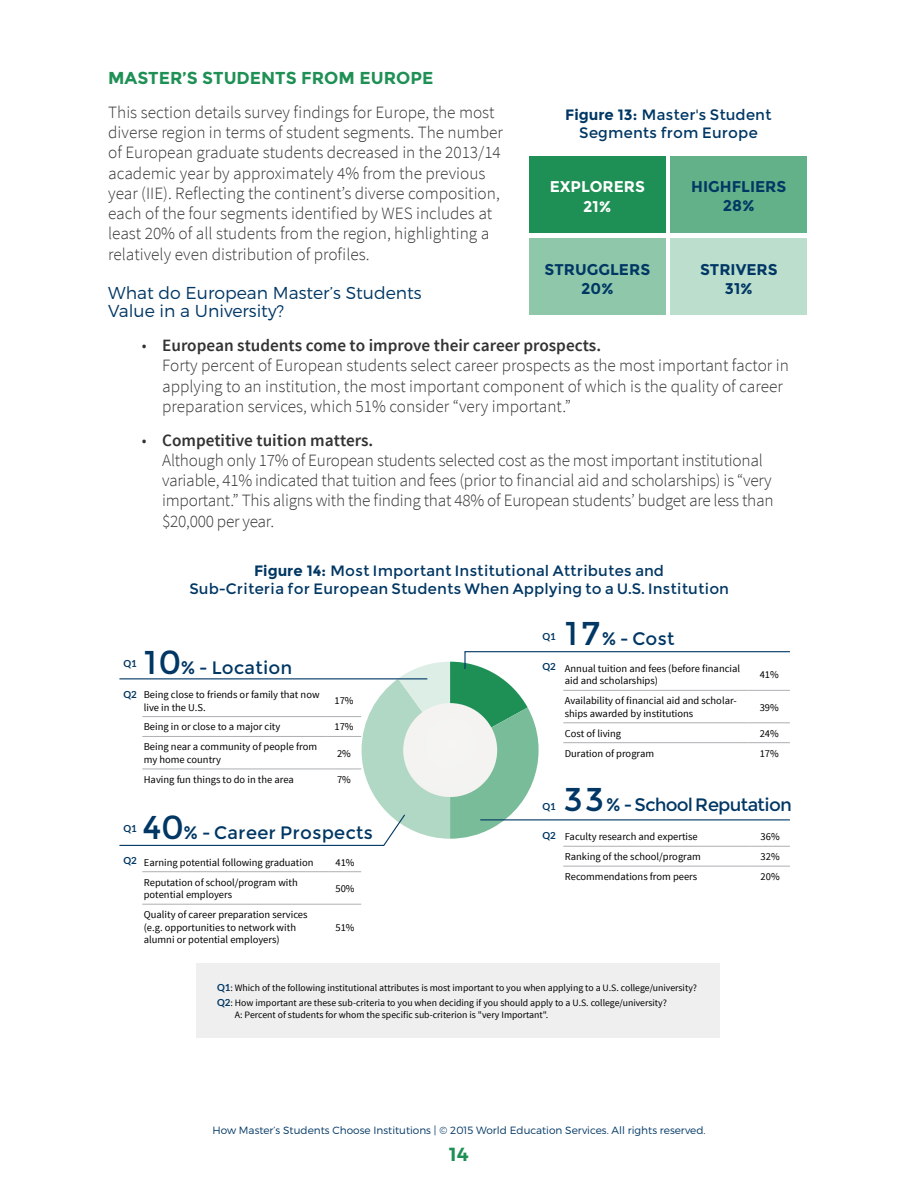
<style>
.page{position:relative;width:918px;height:1188px;background:#fff}
.page>*{position:absolute;margin:0;border:0;box-sizing:border-box;transform-origin:0 0}
.t1{font:247.95px "Chartwell Pies";color:#1f9055}
.t2{font:600 18.9px "Montserrat";color:#1f9055}
.t3{font:18px "Montserrat";color:#003764}
.t4{font:18px "Montserrat";letter-spacing:-.05em;color:#003764}
.t5{font:300 17.25px/20.2px "Source Sans Pro";color:#333}
.t6{font:300 17.25px/18.8px "Montserrat";color:#003764}
.t7{font:700 17.25px "Montserrat";color:#1f9055}
.t8{font:700 15.6px/19.4px "Montserrat";color:#003764;text-align:center}
.t9{font:700 15.6px/19.4px "Montserrat";color:#fff;text-align:center}
.t10{font:15px/18px "Montserrat";color:#003764;text-align:center}
.t11{font:10.5px/12.6px "Source Sans Pro";color:#000}
.t12{font:300 10.5px "Montserrat";color:#003764}
.t13{font:9.75px/14.7px "Source Sans Pro";color:#000}
.t14{font:700 9.75px "Lato";color:#003764}
.s1{font-weight:600}
.s2{font-weight:700}
.s3{font-size:33px}
.s4{color:#79bc99}
.s5{color:#b1d8c4}
.s6{color:#ddeee6}
.s7{color:#fff}
.s8{font-family:"Lato";font-weight:700;color:#003764}
</style>
<div class="page">
<div style="left:529px;top:156px;width:137px;height:77px;background:#1f9055"></div>
<div style="left:529px;top:238px;width:137px;height:77px;background:#8fc7aa"></div>
<div style="left:671px;top:156px;width:136px;height:77px;background:#62b188"></div>
<div style="left:671px;top:238px;width:136px;height:77px;background:#bcdecc"></div>
<hr style="left:480px;top:819px;width:310px;height:1px;background:#003764">
<svg style="left:464px;top:651px;width:326px;height:18px"></svg>
<hr style="left:119px;top:678px;width:308px;height:1px;background:#003764">
<svg style="left:119px;top:814px;width:286px;height:32px"></svg>
<hr style="left:563px;top:846px;width:187px;height:1px;background:#adafb2">
<hr style="left:750px;top:846px;width:40px;height:1px;background:#adafb2">
<hr style="left:563px;top:866px;width:187px;height:1px;background:#adafb2">
<hr style="left:750px;top:866px;width:40px;height:1px;background:#adafb2">
<hr style="left:142px;top:871px;width:187px;height:1px;background:#adafb2">
<hr style="left:329px;top:871px;width:32px;height:1px;background:#adafb2">
<hr style="left:142px;top:904px;width:187px;height:1px;background:#adafb2">
<hr style="left:329px;top:904px;width:32px;height:1px;background:#adafb2">
<hr style="left:563px;top:690px;width:186px;height:1px;background:#adafb2">
<hr style="left:749px;top:690px;width:41px;height:1px;background:#adafb2">
<hr style="left:563px;top:723px;width:186px;height:1px;background:#adafb2">
<hr style="left:749px;top:723px;width:41px;height:1px;background:#adafb2">
<hr style="left:563px;top:742px;width:186px;height:1px;background:#adafb2">
<hr style="left:749px;top:742px;width:41px;height:1px;background:#adafb2">
<hr style="left:142px;top:716px;width:185px;height:1px;background:#adafb2">
<hr style="left:327px;top:716px;width:34px;height:1px;background:#adafb2">
<hr style="left:142px;top:736px;width:185px;height:1px;background:#adafb2">
<hr style="left:327px;top:736px;width:34px;height:1px;background:#adafb2">
<hr style="left:142px;top:769px;width:185px;height:1px;background:#adafb2">
<hr style="left:327px;top:769px;width:34px;height:1px;background:#adafb2">
<div style="left:197px;top:963px;width:523px;height:75px;background:#efefef"></div>
<p class="t7" style="left:108px;top:68px;width:42px">MASTER</p>
<p class="t7" style="left:183px;top:68px;width:133px">’S STUDENTS FROM</p>
<p class="t7" style="left:359px;top:68px;width:25px">EUROPE</p>
<p class="t5" style="left:108px;top:102px;width:396px">This section details survey findings for Europe, the most diverse region in terms of student segments. The number of European graduate students decreased in the 2013/14 academic year by approximately 4% from the previous year (IIE). Reflecting the continent’s diverse composition, each of the four segments identified by WES includes at least 20% of all students from the region, highlighting a relatively even distribution of profiles.</p>
<p class="t6" style="left:108px;top:283px;width:315px">What do European Master’s Students<br>Value in a University?</p>
<p class="t5" style="left:162px;top:335px;width:628px;text-indent:-20px">• <span class="s1">European students come to improve their career prospects.<br></span>Forty percent of European students select career prospects as the most important factor in applying to an institution, the most important component of which is the quality of career preparation services, which 51% consider “very important.”</p>
<p class="t5" style="left:162px;top:430px;width:613px;text-indent:-20px">• <span class="s1">Competitive tuition matters.<br></span>Although only 17% of European students selected cost as the most important institutional variable, 41% indicated that tuition and fees (prior to financial aid and scholarships) is “very important.” This aligns with the finding that 48% of European students’ budget are less than $20,000 per year.</p>
<p class="t10" style="left:189px;top:562px;width:542px"><span class="s2">FIGURE 14:</span> Most Important Institutional Attributes and<br>Sub-Criteria for European Students When Applying to a U.S. Institution</p>
<p class="t10" style="left:565px;top:105px;width:208px"><span class="s2">FIGURE 13:</span> Master's Student<br>Segments from Europe</p>
<p class="t8" style="left:691px;top:177px;width:97px">HIGHFLIERS<br>28%</p>
<p class="t9" style="left:550px;top:177px;width:97px">EXPLORERS<br>21%</p>
<p class="t8" style="left:545px;top:260px;width:107px">STRUGGLERS<br>20%</p>
<p class="t8" style="left:700px;top:260px;width:79px">STRIVERS<br>31%</p>
<p class="t14" style="left:542px;top:630px;width:15px">Q1</p>
<p class="t3" style="left:142px;top:657px;width:152px"><span class="s3">10</span>% - Location</p>
<p class="t14" style="left:123px;top:658px;width:15px">Q1</p>
<h1 class="t1" style="left:349px;top:614px;width:392px">17+<span class="s4">33</span><span class="s5">4</span><span class="s6">10</span><span class="s7">A</span></h1>
<p class="t14" style="left:542px;top:661px;width:15px">Q2</p>
<p class="t11" style="left:144px;top:688px;width:177px">Being close to friends or family that now live in the U.S.</p>
<p class="t11" style="left:334px;top:695px;width:21px">17%</p>
<p class="t11" style="left:144px;top:721px;width:138px">Being in or close to a major city</p>
<p class="t11" style="left:334px;top:721px;width:21px">17%</p>
<p class="t11" style="left:144px;top:741px;width:175px">Being near a community of people from my home country</p>
<p class="t11" style="left:337px;top:747px;width:15px">2%</p>
<p class="t11" style="left:144px;top:773px;width:152px">Having fun things to do in the area</p>
<p class="t11" style="left:337px;top:773px;width:15px">7%</p>
<p class="t14" style="left:123px;top:689px;width:15px">Q2</p>
<p class="t14" style="left:542px;top:801px;width:15px">Q1</p>
<p class="t3" style="left:142px;top:822px;width:232px"><span class="s3">40</span>% - Career Prospects</p>
<p class="t14" style="left:123px;top:823px;width:15px">Q1</p>
<p class="t14" style="left:542px;top:830px;width:15px">Q2</p>
<p class="t14" style="left:123px;top:855px;width:15px">Q2</p>
<p class="t11" style="left:144px;top:856px;width:171px">Earning potential following graduation</p>
<p class="t11" style="left:335px;top:856px;width:21px">41%</p>
<p class="t11" style="left:144px;top:876px;width:155px">Reputation of school/program with potential employers</p>
<p class="t11" style="left:335px;top:882px;width:21px">50%</p>
<p class="t11" style="left:144px;top:908px;width:165px">Quality of career preparation services (e.g. opportunities to network with alumni or potential employers)</p>
<p class="t11" style="left:335px;top:921px;width:21px">51%</p>
<p class="t3" style="left:563px;top:628px;width:113px"><span class="s3">17</span>% - Cost</p>
<p class="t11" style="left:565px;top:662px;width:177px">Annual tuition and fees (before financial aid and scholarships)</p>
<p class="t11" style="left:760px;top:668px;width:21px">41%</p>
<p class="t11" style="left:565px;top:695px;width:173px">Availability of financial aid and scholar&shy;ships awarded by institutions</p>
<p class="t11" style="left:760px;top:701px;width:21px">39%</p>
<p class="t11" style="left:565px;top:727px;width:58px">Cost of living</p>
<p class="t11" style="left:760px;top:727px;width:21px">24%</p>
<p class="t11" style="left:565px;top:747px;width:91px">Duration of program</p>
<p class="t11" style="left:760px;top:747px;width:21px">17%</p>
<p class="t4" style="left:563px;top:794px;width:230px"><span class="s3">33</span>% - School Reputation</p>
<p class="t11" style="left:565px;top:831px;width:135px">Faculty research and expertise</p>
<p class="t11" style="left:761px;top:831px;width:21px">36%</p>
<p class="t11" style="left:565px;top:851px;width:137px">Ranking of the school/program</p>
<p class="t11" style="left:761px;top:851px;width:21px">32%</p>
<p class="t11" style="left:565px;top:870px;width:134px">Recommendations from peers</p>
<p class="t11" style="left:761px;top:870px;width:21px">20%</p>
<p class="t13" style="left:217px;top:981px;width:481px"><span class="s8">Q1</span>: Which of the following institutional attributes is most important to you when applying to a U.S. college/university?<br><span class="s8">Q2</span>: How important are these sub-criteria to you when deciding if you should apply to a U.S. college/university?</p>
<p class="t13" style="left:235px;top:1007px;width:315px">A: Percent of students for whom the specific sub-criterion is "very Important".</p>
<p class="t12" style="left:212px;top:1124px;width:495px">How Master’s Students Choose Institutions | © 2015 World Education Services. All rights reserved.</p>
<p class="t2" style="left:449px;top:1142px;width:21px">14</p>
</div>
